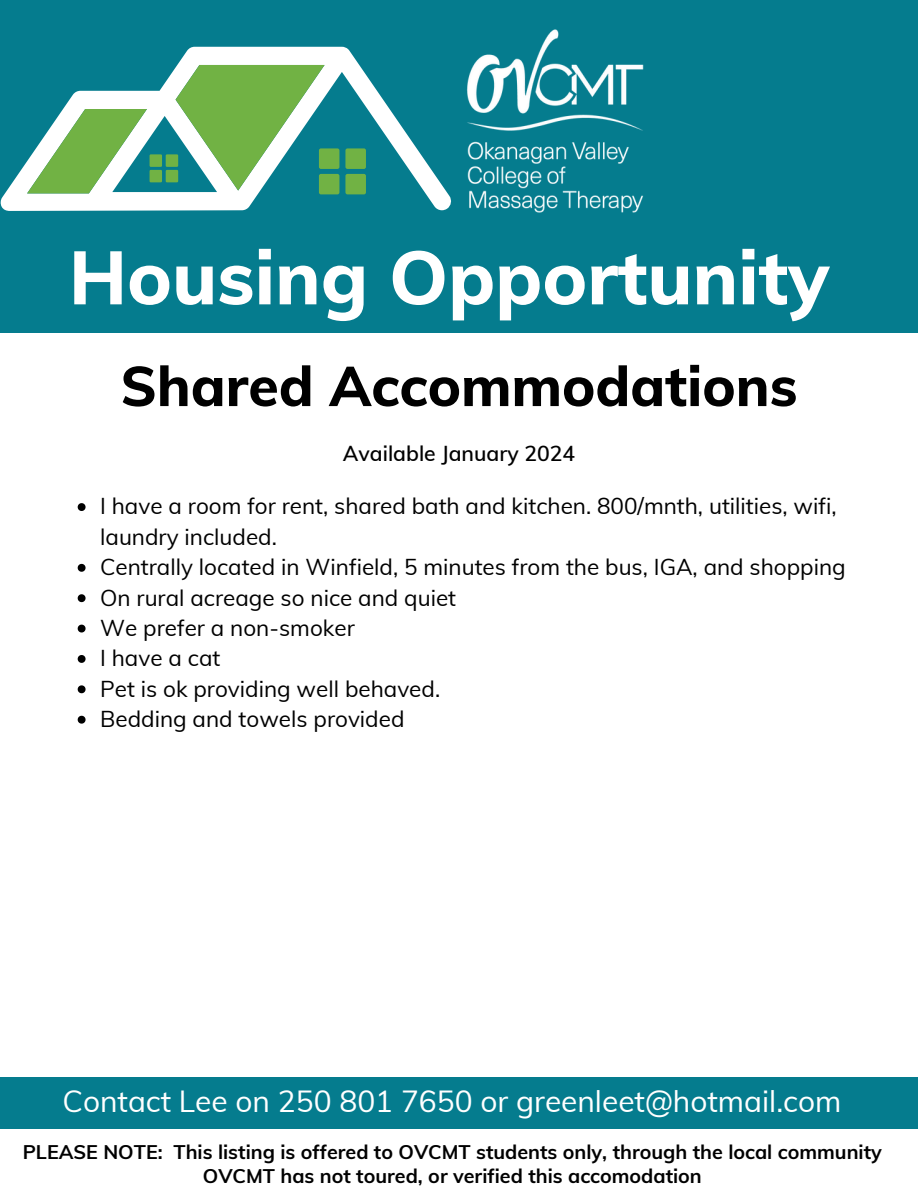
<style>
.page{position:relative;width:918px;height:1188px;background:#fff}
.page>*{position:absolute;margin:0;border:0;box-sizing:border-box;transform-origin:0 0}
.t1{font:800 74.55px "Muli";color:#fff}
.t2{font:800 55.35px "Muli";color:#000}
.t3{font:29.85px "Muli";color:#fff}
.t4{font:22.5px/30.3px "Muli";color:#000}
.t5{font:600 21.15px "Muli";color:#000}
.t6{font:700 19.8px "Muli";color:#000}
</style>
<div class="page">
<div style="left:0;top:0;width:918px;height:333px;background:#057c8e"></div>
<svg style="left:0;top:47px;width:375px;height:164px"></svg>
<svg style="left:176px;top:65px;width:149px;height:126px"></svg>
<svg style="left:27px;top:109px;width:120px;height:84px"></svg>
<img style="left:375px;top:29px;width:269px;height:184px">
<div style="left:0;top:1077px;width:918px;height:51px;background:#057c8e"></div>
<svg style="left:78px;top:503px;width:8px;height:8px"></svg>
<svg style="left:78px;top:564px;width:8px;height:8px"></svg>
<svg style="left:78px;top:594px;width:8px;height:8px"></svg>
<svg style="left:78px;top:625px;width:8px;height:8px"></svg>
<svg style="left:78px;top:655px;width:8px;height:8px"></svg>
<svg style="left:78px;top:685px;width:8px;height:8px"></svg>
<svg style="left:78px;top:716px;width:8px;height:8px"></svg>
<p class="t1" style="left:69px;top:229px;width:762px">Housing Opportunity</p>
<p class="t2" style="left:120px;top:350px;width:679px">Shared Accommodations</p>
<p class="t5" style="left:343px;top:440px;width:234px">Available January 2024</p>
<p class="t4" style="left:100px;top:491px;width:738px">I have a room for rent, shared bath and kitchen. 800/mnth, utilities, wifi, laundry included.</p>
<p class="t4" style="left:100px;top:551px;width:747px">Centrally located in Winfield, 5 minutes from the bus, IGA, and shopping</p>
<p class="t4" style="left:100px;top:582px;width:358px">On rural acreage so nice and quiet</p>
<p class="t4" style="left:100px;top:612px;width:256px">We prefer a non-smoker</p>
<p class="t4" style="left:100px;top:643px;width:122px">I have a cat</p>
<p class="t4" style="left:100px;top:673px;width:342px">Pet is ok providing well behaved.</p>
<p class="t4" style="left:100px;top:703px;width:306px">Bedding and towels provided</p>
<p class="t3" style="left:63px;top:1082px;width:780px">Contact Lee on 250 801 7650 or greenleet@hotmail.com</p>
<p class="t6" style="left:23px;top:1139px;width:861px">PLEASE NOTE: This listing is offered to OVCMT students only, through the local community</p>
<p class="t6" style="left:203px;top:1163px;width:501px">OVCMT has not toured, or verified this accomodation</p>
</div>
